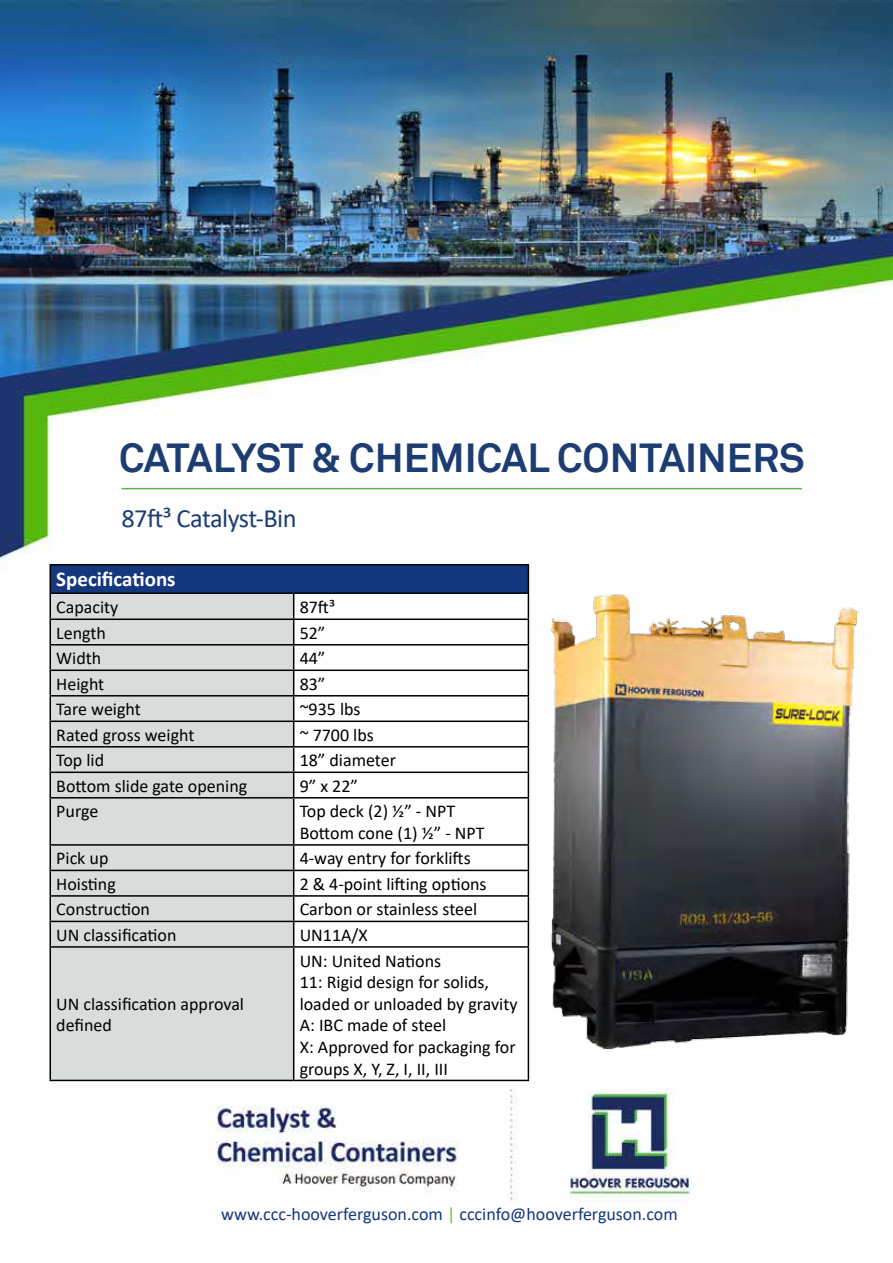
<style>
.page{position:relative;width:893px;height:1263px;background:#fff}
.page>*{position:absolute;margin:0;border:0;box-sizing:border-box;transform-origin:0 0}
.t1{font:700 40.5px "Akkurat";color:#1d3d72}
.t2{font:26.4px "Calibri";letter-spacing:-.02em;color:#1d3d72}
.t3{font:700 21px "Calibri";color:#fff}
.t4{font:18px/21.6px "Calibri";color:#000}
.t5{font:18px "Calibri";color:#14377d}
.s1{color:#6fbe44}
</style>
<div class="page">
<img style="left:0;top:0;width:893px;height:1201px">
<hr style="left:122px;top:488px;width:680px;height:1px;background:#56b647">
<div style="left:50px;top:565px;width:478px;height:28px;background:#14377d"></div>
<div style="left:51px;top:594px;width:242px;height:486px;background:#d8dcdb"></div>
<hr style="left:50px;top:564px;width:244px;height:1px;background:#000">
<hr style="left:294px;top:564px;width:235px;height:1px;background:#000">
<hr style="left:50px;top:592px;width:244px;height:2px;background:#000">
<hr style="left:294px;top:592px;width:235px;height:2px;background:#000">
<hr style="left:50px;top:618px;width:244px;height:2px;background:#000">
<hr style="left:294px;top:618px;width:235px;height:2px;background:#000">
<hr style="left:50px;top:644px;width:244px;height:1px;background:#000">
<hr style="left:294px;top:644px;width:235px;height:1px;background:#000">
<hr style="left:50px;top:669px;width:244px;height:2px;background:#000">
<hr style="left:294px;top:669px;width:235px;height:2px;background:#000">
<hr style="left:50px;top:695px;width:244px;height:1px;background:#000">
<hr style="left:294px;top:695px;width:235px;height:1px;background:#000">
<hr style="left:50px;top:720px;width:244px;height:2px;background:#000">
<hr style="left:294px;top:720px;width:235px;height:2px;background:#000">
<hr style="left:50px;top:746px;width:244px;height:1px;background:#000">
<hr style="left:294px;top:746px;width:235px;height:1px;background:#000">
<hr style="left:50px;top:771px;width:244px;height:2px;background:#000">
<svg style="left:50px;top:565px;width:1px;height:232px"></svg>
<hr style="left:294px;top:771px;width:235px;height:2px;background:#000">
<svg style="left:293px;top:594px;width:1px;height:203px"></svg>
<svg style="left:528px;top:565px;width:1px;height:232px"></svg>
<hr style="left:50px;top:797px;width:244px;height:1px;background:#000">
<hr style="left:50px;top:798px;width:1px;height:46px;background:#000">
<hr style="left:294px;top:797px;width:235px;height:1px;background:#000">
<hr style="left:293px;top:798px;width:1px;height:46px;background:#000">
<hr style="left:528px;top:798px;width:1px;height:46px;background:#000">
<hr style="left:50px;top:844px;width:244px;height:2px;background:#000">
<hr style="left:294px;top:844px;width:235px;height:2px;background:#000">
<hr style="left:50px;top:870px;width:244px;height:1px;background:#000">
<hr style="left:294px;top:870px;width:235px;height:1px;background:#000">
<hr style="left:50px;top:895px;width:244px;height:2px;background:#000">
<hr style="left:294px;top:895px;width:235px;height:2px;background:#000">
<hr style="left:50px;top:921px;width:244px;height:1px;background:#000">
<svg style="left:50px;top:846px;width:1px;height:100px"></svg>
<hr style="left:294px;top:921px;width:235px;height:1px;background:#000">
<svg style="left:293px;top:846px;width:1px;height:100px"></svg>
<svg style="left:528px;top:846px;width:1px;height:100px"></svg>
<hr style="left:50px;top:946px;width:244px;height:2px;background:#000">
<hr style="left:50px;top:948px;width:1px;height:132px;background:#000">
<hr style="left:294px;top:946px;width:235px;height:2px;background:#000">
<hr style="left:293px;top:948px;width:1px;height:132px;background:#000">
<hr style="left:528px;top:948px;width:1px;height:132px;background:#000">
<hr style="left:50px;top:1080px;width:244px;height:1px;background:#000">
<hr style="left:294px;top:1080px;width:235px;height:1px;background:#000">
<img style="left:539px;top:584px;width:330px;height:478px">
<h1 class="t1" style="left:119px;top:432px;width:687px">CATALYST &amp; CHEMICAL CONTAINERS</h1>
<h2 class="t2" style="left:121px;top:500px;width:177px">87ft³ Catalyst-Bin</h2>
<p class="t3" style="left:56px;top:565px;width:121px">Specifications</p>
<p class="t4" style="left:56px;top:595px;width:64px">Capacity</p>
<p class="t4" style="left:300px;top:595px;width:37px">87ft³</p>
<p class="t4" style="left:56px;top:621px;width:51px">Length</p>
<p class="t4" style="left:300px;top:621px;width:27px">52”</p>
<p class="t4" style="left:56px;top:647px;width:47px">Width</p>
<p class="t4" style="left:300px;top:647px;width:27px">44”</p>
<p class="t4" style="left:56px;top:672px;width:50px">Height</p>
<p class="t4" style="left:300px;top:672px;width:27px">83”</p>
<p class="t4" style="left:56px;top:698px;width:86px">Tare weight</p>
<p class="t4" style="left:300px;top:698px;width:62px">~935 lbs</p>
<p class="t4" style="left:56px;top:724px;width:140px">Rated gross weight</p>
<p class="t4" style="left:300px;top:724px;width:76px">~ 7700 lbs</p>
<p class="t4" style="left:56px;top:749px;width:49px">Top lid</p>
<p class="t4" style="left:300px;top:749px;width:98px">18” diameter</p>
<p class="t4" style="left:56px;top:775px;width:193px">Bottom slide gate opening</p>
<p class="t4" style="left:300px;top:775px;width:60px">9” x 22”</p>
<p class="t4" style="left:56px;top:800px;width:44px">Purge</p>
<p class="t4" style="left:300px;top:800px;width:186px">Top deck (2) ½” - NPT<br>Bottom cone (1) ½” - NPT</p>
<p class="t4" style="left:56px;top:847px;width:54px">Pick up</p>
<p class="t4" style="left:300px;top:847px;width:173px">4-way entry for forklifts</p>
<p class="t4" style="left:56px;top:873px;width:61px">Hoisting</p>
<p class="t4" style="left:300px;top:873px;width:188px">2 &amp; 4-point lifting options</p>
<p class="t4" style="left:56px;top:898px;width:95px">Construction</p>
<p class="t4" style="left:300px;top:898px;width:179px">Carbon or stainless steel</p>
<p class="t4" style="left:56px;top:924px;width:122px">UN classification</p>
<p class="t4" style="left:300px;top:924px;width:70px">UN11A/X</p>
<p class="t4" style="left:56px;top:992px;width:189px">UN classification approval defined</p>
<p class="t4" style="left:300px;top:949px;width:219px">UN: United Nations<br>11: Rigid design for solids, loaded or unloaded by gravity<br>A: IBC made of steel<br>X: Approved for packaging for groups X, Y, Z, I, II, III</p>
<p class="t5" style="left:221px;top:1201px;width:458px">www.ccc-hooverferguson.com <span class="s1">|</span> cccinfo@hooverferguson.com</p>
</div>
